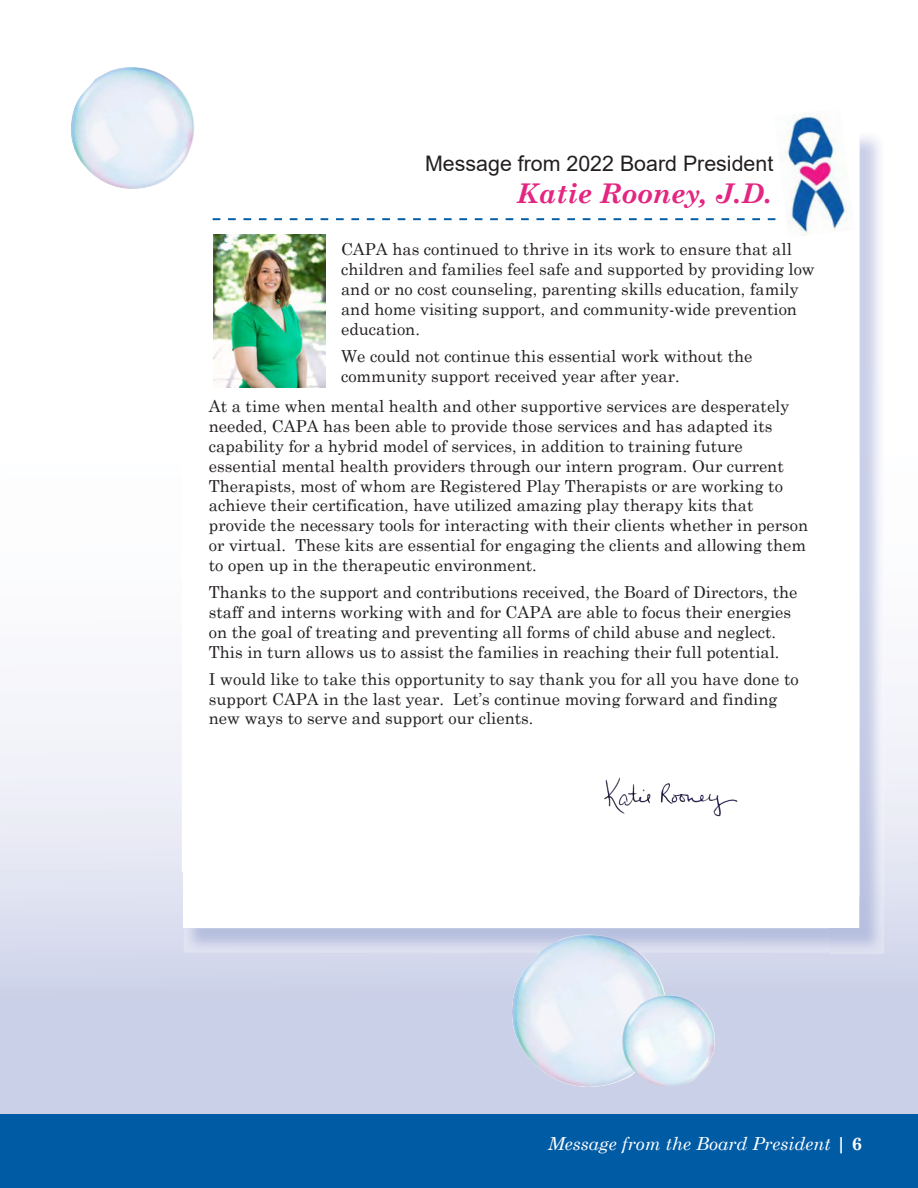
<style>
.page{position:relative;width:918px;height:1188px;background:#fff}
.page>*{position:absolute;margin:0;border:0;box-sizing:border-box;transform-origin:0 0}
.t1{font:italic 700 27.15px "Century Schoolbook";color:#e32681}
.t2{font:21.45px "Arial";color:#231f20}
.t3{font:italic 18px "Century Schoolbook";color:#fff}
.t4{font:16.5px/19.8px "Century Schoolbook";color:#231f20}
.s1{font-style:inherit}
.s2{font-weight:700;font-style:normal}
</style>
<div class="page">
<svg style="left:0;top:686px;width:918px;height:428px;background:#d4d9ec"></svg>
<div style="left:0;top:1114px;width:918px;height:74px;background:#005ba5"></div>
<img style="left:830px;top:137px;width:54px;height:817px">
<img style="left:184px;top:928px;width:646px;height:25px">
<div style="left:183px;top:129px;width:676px;height:799px;background:#fff"></div>
<img style="left:773px;top:114px;width:74px;height:122px">
<img style="left:213px;top:234px;width:113px;height:153px">
<svg style="left:213px;top:218px;width:562px;height:2px"></svg>
<img style="left:509px;top:934px;width:159px;height:153px">
<img style="left:621px;top:995px;width:95px;height:97px">
<img style="left:71px;top:67px;width:123px;height:122px">
<img style="left:568px;top:777px;width:194px;height:159px">
<h2 class="t2" style="left:425px;top:149px;width:350px">Message from <span class="s1">2022</span> Board President</h2>
<h1 class="t1" style="left:517px;top:173px;width:256px">Katie Rooney, J.D.</h1>
<p class="t4" style="left:341px;top:238px;width:475px">CAPA has continued to thrive in its work to ensure that all children and families feel safe and supported by providing low and or no cost counseling, parenting skills education, family and home visiting support, and community-wide prevention education.</p>
<p class="t4" style="left:341px;top:345px;width:413px">We could not continue this essential work without the community support received year after year.</p>
<p class="t4" style="left:209px;top:395px;width:601px">At a time when mental health and other supportive services are desperately needed, CAPA has been able to provide those services and has adapted its capability for a hybrid model of services, in addition to training future essential mental health providers through our intern program. Our current Therapists, most of whom are Registered Play Therapists or are working to achieve their certification, have utilized amazing play therapy kits that provide the necessary tools for interacting with their clients whether in person or virtual. These kits are essential for engaging the clients and allowing them to open up in the therapeutic environment.</p>
<p class="t4" style="left:209px;top:581px;width:590px">Thanks to the support and contributions received, the Board of Directors, the staff and interns working with and for CAPA are able to focus their energies on the goal of treating and preventing all forms of child abuse and neglect.<br>This in turn allows us to assist the families in reaching their full potential.</p>
<p class="t4" style="left:209px;top:668px;width:591px">I would like to take this opportunity to say thank you for all you have done to support CAPA in the last year. Let’s continue moving forward and finding new ways to serve and support our clients.</p>
<p class="t3" style="left:548px;top:1132px;width:316px">Message from the Board President <span class="s2">| 6</span></p>
</div>
